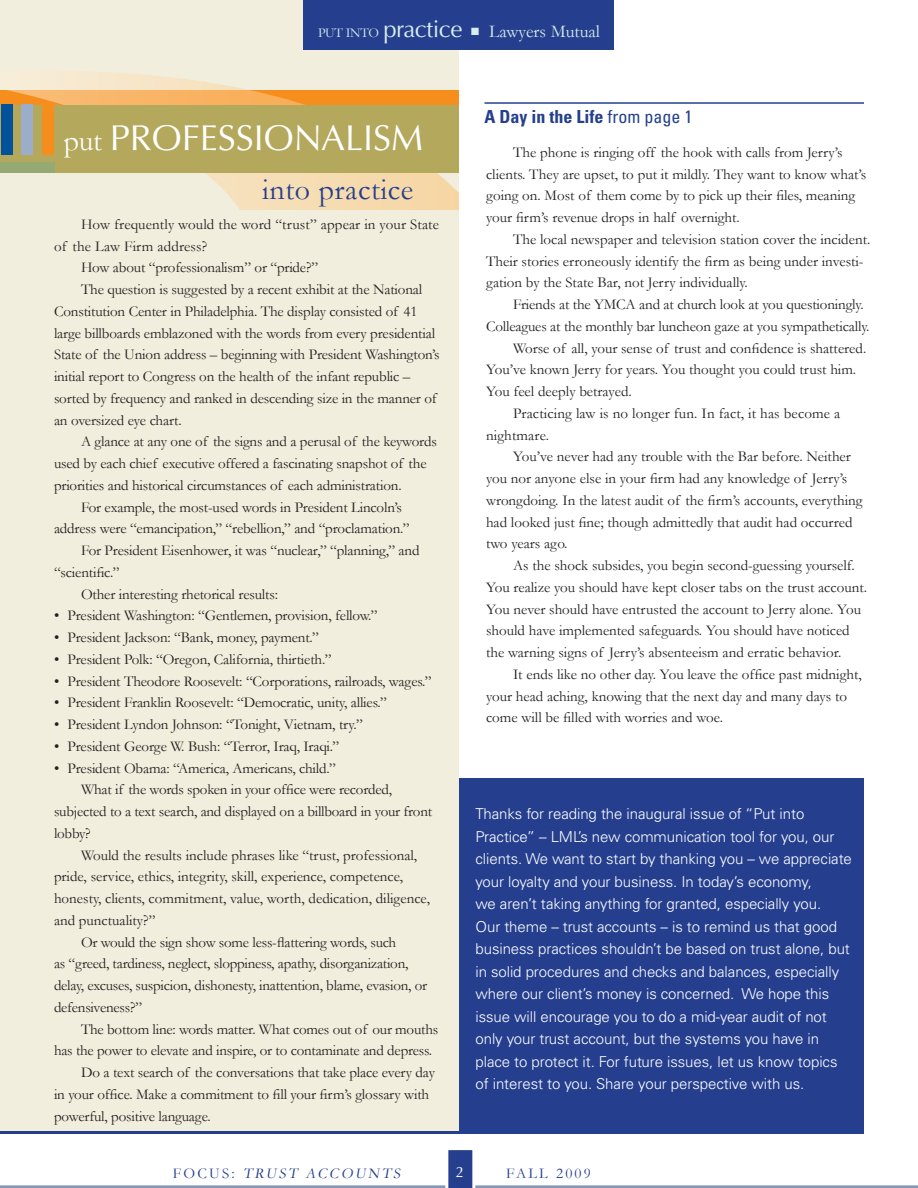
<style>
.page{position:relative;width:918px;height:1188px;background:#fff}
.page>*{position:absolute;margin:0;border:0;box-sizing:border-box;transform-origin:0 0}
.bodytext{font:36px "Optima";color:#fff}
.bodytext-2{font:30px "Garamond";letter-spacing:.02em;color:#253f8e}
.t1{font:18px "Garamond";color:#d8eeee}
.jumpto{font:700 condensed 18px "Univers";color:#253f8e}
.bodytext-3{font:15px/21.8px "Garamond";letter-spacing:-.01em;color:#231f20}
.Default{font:300 15px/22.5px "Univers";letter-spacing:-.005em;color:#fff}
.bodytext-4{font:15px/21.8px "Garamond";letter-spacing:.01em;color:#231f20}
.t2{font:15px "Garamond";letter-spacing:.15em;color:#253f8e}
.t3{font:italic 15px "Garamond";color:#253f8e}
.t4{font:15px "Optima";color:#fff}
.t5{font:13.5px "Garamond";color:#d8eeee}
.s1{font-size:13.5px}
.s2{font-family:"Optima";font-size:24px}
.s3{font-family:"Garamond";font-size:30px}
.s4{font-weight:400}
.s5{font-style:italic}
</style>
<div class="page">
<div style="left:0;top:778px;width:864px;height:356px;background:#253f8e"></div>
<div style="left:0;top:0;width:459px;height:1131px;background:#f1eedd"></div>
<div style="left:304px;top:0;width:310px;height:50px;background:#253f8e"></div>
<hr style="left:0;top:1185px;width:918px;height:3px;background:#8598b9">
<svg style="left:445px;top:1150px;width:30px;height:38px"></svg>
<svg style="left:0;top:71px;width:459px;height:139px"></svg>
<div style="left:0;top:105px;width:459px;height:67px;background:#b3a85c"></div>
<hr style="left:484px;top:102px;width:380px;height:2px;background:#253f8e">
<div style="left:1px;top:105px;width:12px;height:50px;background:#01529a"></div>
<div style="left:0;top:162px;width:55px;height:11px;background:#94aa72"></div>
<div style="left:21px;top:105px;width:12px;height:50px;background:#9cadc9"></div>
<div style="left:42px;top:105px;width:12px;height:50px;background:#f68e1e"></div>
<p class="t5" style="left:318px;top:24px;width:10px">put</p>
<p class="t1" style="left:346px;top:20px;width:256px"><span class="s1">into</span> <span class="s2">PRACTICE</span> ■ Lawyers Mutual</p>
<p class="bodytext" style="left:64px;top:117px;width:361px"><span class="s3">put</span> PROFESSIONALISM</p>
<p class="bodytext-2" style="left:262px;top:171px;width:153px">into practice</p>
<p class="bodytext-4" style="left:54px;top:213px;width:387px;text-indent:27px">How frequently would the word “trust” appear in your State of the Law Firm address?</p>
<p class="bodytext-3" style="left:81px;top:257px;width:239px">How about “professionalism” or “pride?”</p>
<p class="bodytext-3" style="left:54px;top:278px;width:387px;text-indent:27px">The question is suggested by a recent exhibit at the National Constitution Center in Philadelphia. The display consisted of 41 large billboards emblazoned with the words from every presidential State of the Union address – beginning with President Washington’s initial report to Congress on the health of the infant republic – sorted by frequency and ranked in descending size in the manner of an oversized eye chart.</p>
<p class="bodytext-3" style="left:54px;top:431px;width:384px;text-indent:27px">A glance at any one of the signs and a perusal of the keywords used by each chief executive offered a fascinating snapshot of the priorities and historical circumstances of each administration.</p>
<p class="bodytext-3" style="left:54px;top:496px;width:357px;text-indent:27px">For example, the most-used words in President Lincoln’s address were “emancipation,” “rebellion,” and “proclamation.”</p>
<p class="bodytext-3" style="left:54px;top:539px;width:367px;text-indent:27px">For President Eisenhower, it was “nuclear,” “planning,” and “scientific.”</p>
<p class="bodytext-3" style="left:81px;top:583px;width:199px">Other interesting rhetorical results:</p>
<p class="bodytext-3" style="left:54px;top:605px;width:325px">• President Washington: “Gentlemen, provision, fellow.”</p>
<p class="bodytext-3" style="left:54px;top:626px;width:267px">• President Jackson: “Bank, money, payment.”</p>
<p class="bodytext-3" style="left:54px;top:648px;width:279px">• President Polk: “Oregon, California, thirtieth.”</p>
<p class="bodytext-3" style="left:54px;top:670px;width:379px">• President Theodore Roosevelt: “Corporations, railroads, wages.”</p>
<p class="bodytext-3" style="left:54px;top:692px;width:334px">• President Franklin Roosevelt: “Democratic, unity, allies.”</p>
<p class="bodytext-3" style="left:54px;top:713px;width:310px">• President Lyndon Johnson: “Tonight, Vietnam, try.”</p>
<p class="bodytext-3" style="left:54px;top:735px;width:287px">• President George W. Bush: “Terror, Iraq, Iraqi.”</p>
<p class="bodytext-3" style="left:54px;top:757px;width:283px">• President Obama: “America, Americans, child.”</p>
<p class="bodytext-3" style="left:54px;top:779px;width:380px;text-indent:27px">What if the words spoken in your office were recorded, subjected to a text search, and displayed on a billboard in your front lobby?</p>
<p class="bodytext-3" style="left:54px;top:844px;width:377px;text-indent:27px">Would the results include phrases like “trust, professional, pride, service, ethics, integrity, skill, experience, competence, honesty, clients, commitment, value, worth, dedication, diligence, and punctuality?”</p>
<p class="bodytext-3" style="left:54px;top:931px;width:375px;text-indent:27px">Or would the sign show some less-flattering words, such<br>as “greed, tardiness, neglect, sloppiness, apathy, disorganization, delay, excuses, suspicion, dishonesty, inattention, blame, evasion, or defensiveness?”</p>
<p class="bodytext-3" style="left:54px;top:1018px;width:386px;text-indent:27px">The bottom line: words matter. What comes out of our mouths has the power to elevate and inspire, or to contaminate and depress.</p>
<p class="bodytext-3" style="left:54px;top:1061px;width:382px;text-indent:27px">Do a text search of the conversations that take place every day in your office. Make a commitment to fill your firm’s glossary with powerful, positive language.</p>
<p class="jumpto" style="left:484px;top:105px;width:209px">A Day in the Life <span class="s4">from page 1</span></p>
<p class="bodytext-3" style="left:486px;top:141px;width:382px;text-indent:27px">The phone is ringing off the hook with calls from Jerry’s clients. They are upset, to put it mildly. They want to know what’s going on. Most of them come by to pick up their files, meaning your firm’s revenue drops in half overnight.</p>
<p class="bodytext-3" style="left:486px;top:228px;width:386px;text-indent:27px">The local newspaper and television station cover the incident.<br>Their stories erroneously identify the firm as being under investi&shy;gation by the State Bar, not Jerry individually.</p>
<p class="bodytext-3" style="left:486px;top:293px;width:385px;text-indent:27px">Friends at the YMCA and at church look at you questioningly.<br>Colleagues at the monthly bar luncheon gaze at you sympathetically.</p>
<p class="bodytext-3" style="left:486px;top:337px;width:382px;text-indent:27px">Worse of all, your sense of trust and confidence is shattered.<br>You’ve known Jerry for years. You thought you could trust him.<br>You feel deeply betrayed.</p>
<p class="bodytext-4" style="left:486px;top:402px;width:356px;text-indent:27px">Practicing law is no longer fun. In fact, it has become a nightmare.</p>
<p class="bodytext-3" style="left:486px;top:446px;width:378px;text-indent:27px">You’ve never had any trouble with the Bar before. Neither you nor anyone else in your firm had any knowledge of Jerry’s wrongdoing. In the latest audit of the firm’s accounts, everything had looked just fine; though admittedly that audit had occurred two years ago.</p>
<p class="bodytext-3" style="left:486px;top:554px;width:383px;text-indent:27px">As the shock subsides, you begin second-guessing yourself.<br>You realize you should have kept closer tabs on the trust account.<br>You never should have entrusted the account to Jerry alone. You should have implemented safeguards. You should have noticed the warning signs of Jerry’s absenteeism and erratic behavior.</p>
<p class="bodytext-3" style="left:486px;top:663px;width:377px;text-indent:27px">It ends like no other day. You leave the office past midnight, your head aching, knowing that the next day and many days to come will be filled with worries and woe.</p>
<p class="Default" style="left:476px;top:802px;width:378px">Thanks for reading the inaugural issue of “Put into Practice” – LML’s new communication tool for you, our clients. We want to start by thanking you – we appreciate your loyalty and your business. In today’s economy,<br>we aren’t taking anything for granted, especially you.<br>Our theme – trust accounts – is to remind us that good business practices shouldn’t be based on trust alone, but in solid procedures and checks and balances, especially where our client’s money is concerned. We hope this issue will encourage you to do a mid-year audit of not only your trust account, but the systems you have in place to protect it. For future issues, let us know topics of interest to you. Share your perspective with us.</p>
<p class="t2" style="left:173px;top:1164px;width:94px">FOCUS: <span class="s5">TRUST</span></p>
<p class="t3" style="left:306px;top:1164px;width:14px">ACCOU</p>
<p class="t3" style="left:368px;top:1164px;width:37px">NTS</p>
<p class="t4" style="left:456px;top:1163px;width:10px">2</p>
<p class="t2" style="left:506px;top:1164px;width:22px">Fall</p>
<p class="t2" style="left:556px;top:1164px;width:36px">2009</p>
</div>
